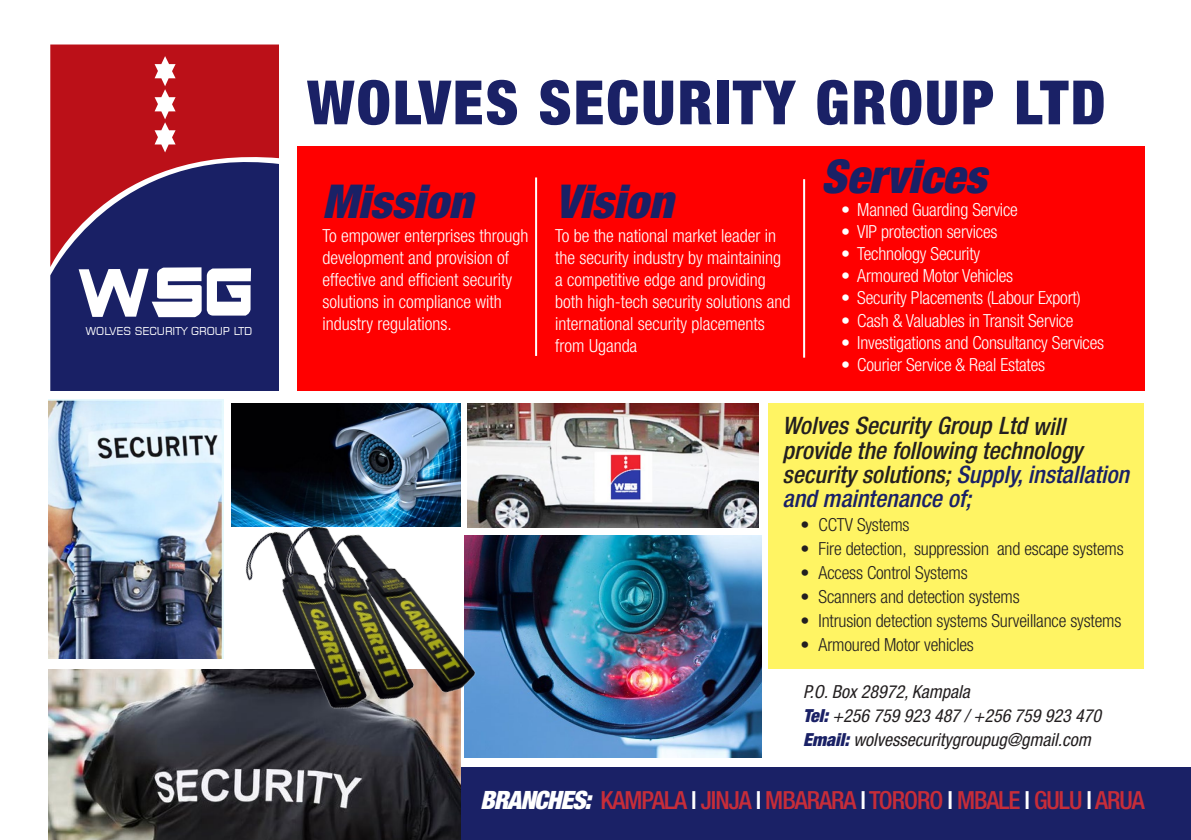
<style>
.page{position:relative;width:1191px;height:840px;background:#fff}
.page>*{position:absolute;margin:0;border:0;box-sizing:border-box;transform-origin:0 0}
.t1{font:900 condensed 61px "Helvetica Neue LT Std";letter-spacing:.035em;color:#1a2166}
.t2{font:italic 900 condensed 46.6px "Helvetica Neue LT Std";color:#1a2166}
.t3{font:500 condensed 25px "Helvetica Neue LT Std";letter-spacing:-.04em;color:#c72d39}
.t4{font:italic 500 condensed 24px/24.4px "Helvetica Neue LT Std";color:#231f20}
.t5{font:300 condensed 18px/22px "Helvetica Neue LT Std";color:#fff}
.t6{font:300 condensed 18px "Helvetica Neue LT Std";letter-spacing:-.01em;color:#231f20}
.t7{font:italic condensed 18px "Helvetica Neue LT Std";color:#231f20}
.t8{font:10.8px "Square 721 BT";color:#fff}
.s1{color:#1a2166}
.s2{font-weight:900;color:#1a2166}
.s3{font-weight:900;font-style:italic;font-size:25.2px;color:#fff}
.s4{color:#fff}
</style>
<div class="page">
<div style="left:768px;top:403px;width:375px;height:265px;background:#fff463"></div>
<div style="left:372px;top:767px;width:819px;height:72px;background:#1a2166"></div>
<img style="left:48px;top:669px;width:412px;height:170px">
<img style="left:464px;top:535px;width:297px;height:221px">
<img style="left:48px;top:399px;width:175px;height:259px">
<div style="left:50px;top:267px;width:228px;height:123px;background:#192065"></div>
<svg style="left:50px;top:44px;width:228px;height:223px;background:#851f3b"></svg>
<svg style="left:79px;top:267px;width:172px;height:50px"></svg>
<svg style="left:155px;top:56px;width:21px;height:96px"></svg>
<div style="left:298px;top:146px;width:847px;height:244px;background:#f00"></div>
<hr style="left:535px;top:177px;width:2px;height:179px;background:#fff">
<hr style="left:803px;top:179px;width:2px;height:178px;background:#fff">
<img style="left:231px;top:403px;width:229px;height:103px">
<img style="left:468px;top:403px;width:290px;height:123px">
<img style="left:197px;top:506px;width:227px;height:227px">
<img style="left:242px;top:501px;width:223px;height:223px">
<img style="left:302px;top:512px;width:201px;height:201px">
<p class="t8" style="left:85px;top:324px;width:168px">WOLVES SECURITY GROUP LTD</p>
<p class="t1" style="left:307px;top:65px;width:800px">WOLVES SECURITY GROUP LTD</p>
<p class="t2" style="left:322px;top:172px;width:152px">Mission</p>
<p class="t5" style="left:322px;top:224px;width:207px">To empower enterprises through development and provision of effective and efficient security solutions in compliance with industry regulations.</p>
<p class="t2" style="left:555px;top:172px;width:119px">Vision</p>
<p class="t5" style="left:555px;top:224px;width:237px">To be the national market leader in the security industry by maintaining a competitive edge and providing both high-tech security solutions and international security placements from Uganda</p>
<p class="t2" style="left:821px;top:147px;width:167px">Services</p>
<p class="t5" style="left:841px;top:199px;width:178px">• Manned Guarding Service</p>
<p class="t5" style="left:841px;top:221px;width:158px">• VIP protection services</p>
<p class="t5" style="left:841px;top:243px;width:140px">• Technology Security</p>
<p class="t5" style="left:841px;top:265px;width:173px">• Armoured Motor Vehicles</p>
<p class="t5" style="left:841px;top:287px;width:241px">• Security Placements (Labour Export)</p>
<p class="t5" style="left:841px;top:309px;width:234px">• Cash &amp; Valuables in Transit Service</p>
<p class="t5" style="left:841px;top:331px;width:264px">• Investigations and Consultancy Services</p>
<p class="t5" style="left:841px;top:353px;width:205px">• Courier Service &amp; Real Estates</p>
<p class="t4" style="left:782px;top:413px;width:348px">Wolves Security Group Ltd will provide the following technology security solutions; <span class="s1">Supply, installation and maintenance of;</span></p>
<p class="t6" style="left:800px;top:514px;width:110px">• CCTV Systems</p>
<p class="t6" style="left:800px;top:538px;width:325px">• Fire detection, suppression and escape systems</p>
<p class="t6" style="left:800px;top:562px;width:169px">• Access Control Systems</p>
<p class="t6" style="left:800px;top:586px;width:221px">• Scanners and detection systems</p>
<p class="t6" style="left:800px;top:610px;width:322px">• Intrusion detection systems Surveillance systems</p>
<p class="t6" style="left:800px;top:634px;width:175px">• Armoured Motor vehicles</p>
<p class="t7" style="left:803px;top:681px;width:168px">P.O. Box 28972, Kampala</p>
<p class="t7" style="left:803px;top:705px;width:299px"><span class="s2">Tel:</span> +256 759 923 487 / +256 759 923 470</p>
<p class="t7" style="left:803px;top:729px;width:289px"><span class="s2">Email:</span> wolvessecuritygroupug@gmail.com</p>
<p class="t3" style="left:480px;top:784px;width:666px"><span class="s3">BRANCHES:</span> KAMPALA <span class="s4">I</span> JINJA <span class="s4">I</span> MBARARA <span class="s4">I</span> TORORO <span class="s4">I</span> MBALE <span class="s4">I</span> GULU <span class="s4">I</span> ARUA</p>
</div>
